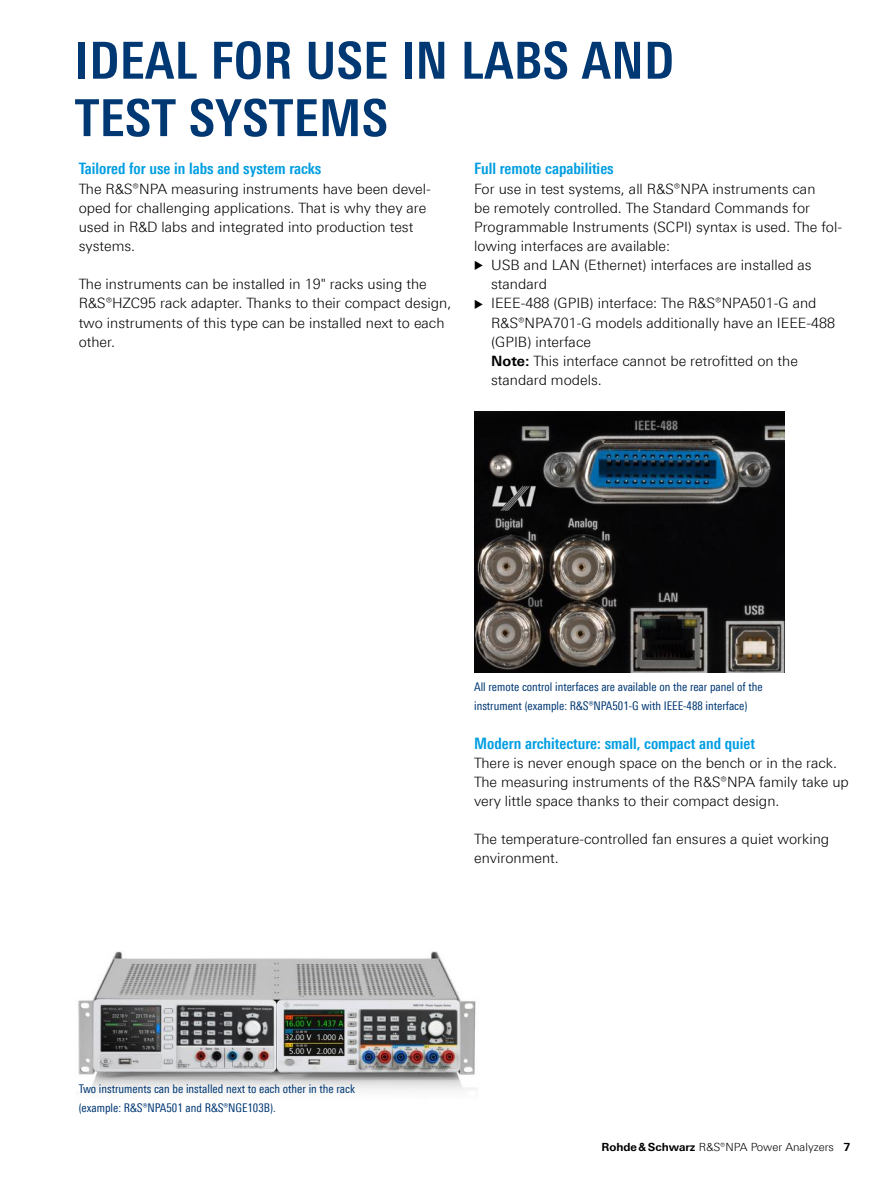
<style>
.page{position:relative;width:893px;height:1191px;background:#fff}
.page>*{position:absolute;margin:0;border:0;box-sizing:border-box;transform-origin:0 0}
.t1{font:700 condensed 51px/57.4px "Linotype Universfor RS";letter-spacing:.01em;color:#003873}
.t2{font:700 condensed 15.75px "Linotype Universfor RS";color:#009ee2}
.t3{font:300 14.25px/19.2px "Linotype Universfor RS";color:#000}
.t4{font:condensed 12px/19.2px "Linotype Universfor RS";color:#003873}
.t5{font:300 11.25px "Linotype Universfor RS";color:#000}
.s1{font-size:11.4px}
.s2{font-weight:700}
</style>
<div class="page">
<img style="left:78px;top:951px;width:399px;height:141px">
<img style="left:474px;top:411px;width:310px;height:261px">
<h1 class="t1" style="left:75px;top:31px;width:601px">IDEAL FOR USE IN LABS AND<br>TEST SYSTEMS</h1>
<p class="t2" style="left:79px;top:159px;width:244px">Tailored for use in labs and system racks</p>
<p class="t3" style="left:79px;top:179px;width:354px">The R&amp;S®NPA measuring instruments have been devel‑ oped for challenging applications. That is why they are used in R&amp;D labs and integrated into production test systems.</p>
<p class="t3" style="left:79px;top:274px;width:374px">The instruments can be installed in 19" racks using the R&amp;S®HZC95 rack adapter. Thanks to their compact design, two instruments of this type can be installed next to each other.</p>
<p class="t2" style="left:474px;top:159px;width:141px">Full remote capabilities</p>
<p class="t3" style="left:474px;top:179px;width:343px">For use in test systems, all R&amp;S®NPA instruments can</p>
<p class="t3" style="left:474px;top:198px;width:337px">be remotely controlled. The Standard Commands for</p>
<p class="t3" style="left:474px;top:217px;width:369px">Programmable Instruments (SCPI) syntax is used. The fol‑</p>
<p class="t3" style="left:474px;top:236px;width:198px">lowing interfaces are available:</p>
<p class="t3" style="left:474px;top:255px;width:339px"><span class="s1">▶</span> USB and LAN (Ethernet) interfaces are installed as</p>
<p class="t3" style="left:491px;top:274px;width:57px">standard</p>
<p class="t3" style="left:474px;top:293px;width:344px"><span class="s1">▶</span> IEEE-488 (GPIB) interface: The R&amp;S®NPA501-G and</p>
<p class="t3" style="left:491px;top:313px;width:345px">R&amp;S®NPA701-G models additionally have an IEEE-488</p>
<p class="t3" style="left:491px;top:332px;width:101px">(GPIB) interface</p>
<p class="t3" style="left:491px;top:351px;width:308px"><span class="s2">Note:</span> This interface cannot be retrofitted on the</p>
<p class="t3" style="left:491px;top:370px;width:112px">standard models.</p>
<p class="t4" style="left:79px;top:1079px;width:278px">Two instruments can be installed next to each other in the rack (example: R&amp;S®NPA501 and R&amp;S®NGE103B).</p>
<p class="t4" style="left:474px;top:677px;width:290px">All remote control interfaces are available on the rear panel of the instrument (example: R&amp;S®NPA501-G with IEEE-488 interface)</p>
<p class="t2" style="left:474px;top:733px;width:283px">Modern architecture: small, compact and quiet</p>
<p class="t3" style="left:474px;top:753px;width:376px">There is never enough space on the bench or in the rack.<br>The measuring instruments of the R&amp;S®NPA family take up very little space thanks to their compact design.</p>
<p class="t3" style="left:474px;top:829px;width:357px">The temperature-controlled fan ensures a quiet working environment.</p>
<p class="t5" style="left:601px;top:1140px;width:250px"><span class="s2">Rohde&amp;Schwarz</span> R&amp;S®NPA Power Analyzers <span class="s2">7</span></p>
</div>
